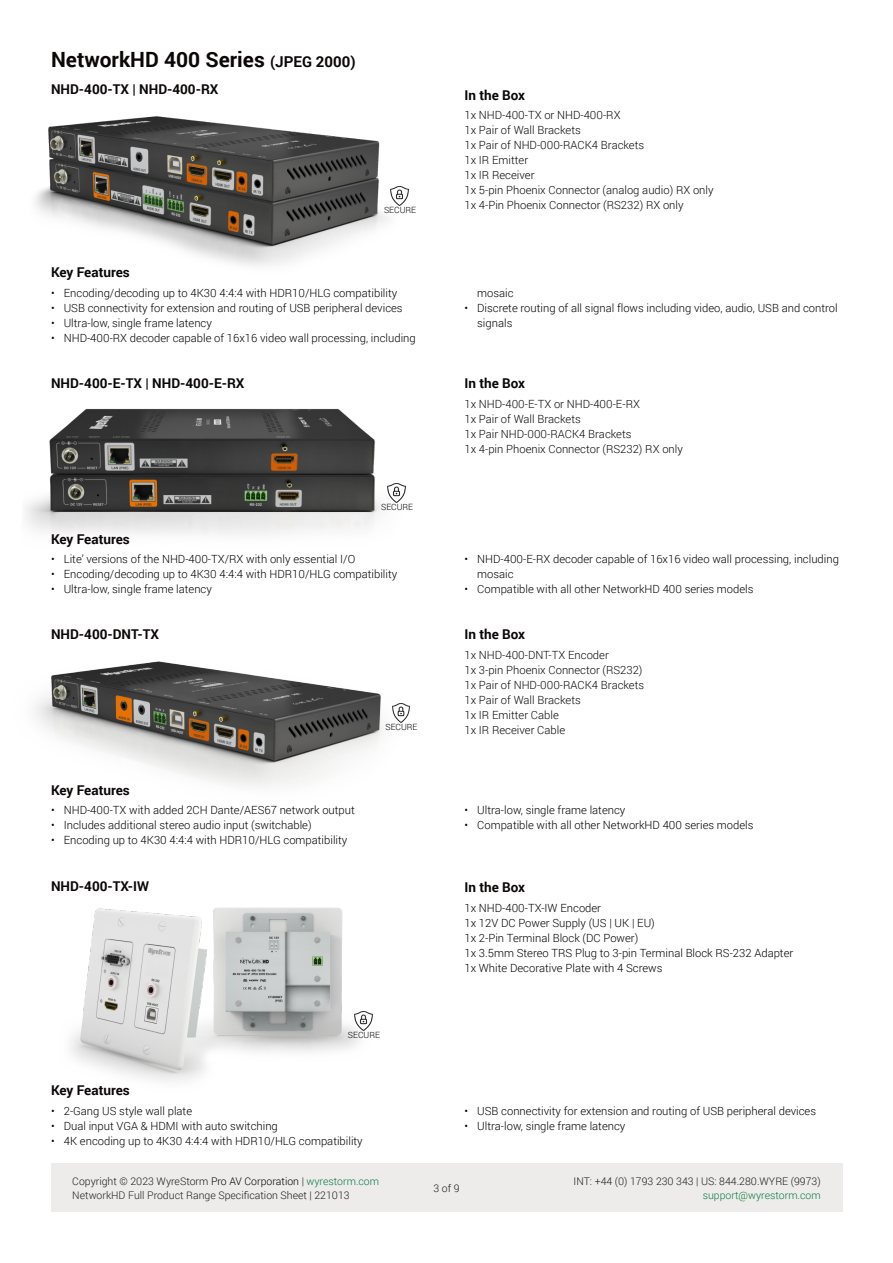
<style>
.page{position:relative;width:893px;height:1263px;background:#fff}
.page>*{position:absolute;margin:0;border:0;box-sizing:border-box;transform-origin:0 0}
.t1{font:700 21px "Roboto";color:#0a0706}
.t2{font:700 13.5px "Roboto";color:#0a0706}
.t3{font:300 11.25px/15px "Roboto";color:#000}
.t4{font:300 11.25px/15px "Roboto";color:#0a0706}
.t5{font:300 11.25px/15px "Roboto";color:#0b0908}
.t6{font:300 10.5px/13.5px "Roboto";color:#1e1c1a}
.t7{font:300 10.5px "Roboto";color:#0b7a3d}
.t8{font:300 8.55px "Roboto";color:#000}
.s1{font-size:15px}
.s2{color:#000}
.s3{color:#077a3d}
.s4{color:#221e1f}
</style>
<div class="page">
<div style="left:51px;top:1164px;width:791px;height:48px;background:#eeeceb"></div>
<img style="left:35px;top:116px;width:374px;height:150px">
<img style="left:25px;top:408px;width:381px;height:127px">
<img style="left:391px;top:186px;width:17px;height:20px">
<img style="left:388px;top:483px;width:17px;height:20px">
<img style="left:35px;top:661px;width:368px;height:126px">
<img style="left:392px;top:703px;width:18px;height:19px">
<img style="left:70px;top:907px;width:303px;height:174px">
<img style="left:355px;top:1011px;width:17px;height:20px">
<h1 class="t1" style="left:51px;top:45px;width:306px">NetworkHD 400 Series <span class="s1">(JPEG 2000)</span></h1>
<p class="t2" style="left:51px;top:80px;width:169px">NHD-400-TX | NHD-400-RX</p>
<p class="t2" style="left:51px;top:263px;width:80px">Key Features</p>
<p class="t8" style="left:384px;top:204px;width:34px">SECURE</p>
<p class="t3" style="left:51px;top:285px;width:348px">• Encoding/decoding up to 4K30 4:4:4 with HDR10/HLG compatibility</p>
<p class="t3" style="left:51px;top:300px;width:353px">• USB connectivity for extension and routing of USB peripheral devices</p>
<p class="t3" style="left:51px;top:315px;width:162px">• Ultra-low, single frame latency</p>
<p class="t3" style="left:51px;top:330px;width:366px">• NHD-400-RX decoder capable of 16x16 video wall processing, including</p>
<p class="t2" style="left:51px;top:374px;width:195px">NHD-400-E-TX | NHD-400-E-RX</p>
<p class="t8" style="left:381px;top:501px;width:34px">SECURE</p>
<p class="t2" style="left:51px;top:529px;width:80px">Key Features</p>
<p class="t3" style="left:51px;top:551px;width:306px">• Lite’ versions of the NHD-400-TX/RX with only essential I/O</p>
<p class="t3" style="left:51px;top:566px;width:348px">• Encoding/decoding up to 4K30 4:4:4 with HDR10/HLG compatibility</p>
<p class="t3" style="left:51px;top:581px;width:162px">• Ultra-low, single frame latency</p>
<p class="t2" style="left:51px;top:625px;width:110px">NHD-400-DNT-TX</p>
<p class="t2" style="left:51px;top:781px;width:80px">Key Features</p>
<p class="t3" style="left:51px;top:802px;width:305px">• NHD-400-TX with added 2CH Dante/AES67 network output</p>
<p class="t3" style="left:51px;top:817px;width:262px">• Includes additional stereo audio input (switchable)</p>
<p class="t3" style="left:51px;top:832px;width:298px">• Encoding up to 4K30 4:4:4 with HDR10/HLG compatibility</p>
<p class="t2" style="left:51px;top:876px;width:100px">NHD-400-TX-IW</p>
<p class="t8" style="left:385px;top:720px;width:34px">SECURE</p>
<p class="t2" style="left:51px;top:1081px;width:80px">Key Features</p>
<p class="t8" style="left:348px;top:1029px;width:34px">SECURE</p>
<p class="t3" style="left:51px;top:1103px;width:143px">• 2-Gang US style wall plate</p>
<p class="t3" style="left:51px;top:1118px;width:228px">• Dual input VGA &amp; HDMI with auto switching</p>
<p class="t3" style="left:51px;top:1133px;width:313px">• 4K encoding up to 4K30 4:4:4 with HDR10/HLG compatibility</p>
<p class="t2" style="left:464px;top:85px;width:62px">In the Box</p>
<p class="t4" style="left:464px;top:107px;width:251px">1x NHD-400-TX or NHD-400-RX<br>1x Pair of Wall Brackets<br>1x Pair of NHD-000-RACK4 Brackets<br>1x IR Emitter<br>1x IR Receiver<br>1x 5-pin Phoenix Connector (analog audio) RX only<br>1x 4-Pin Phoenix Connector (RS232) RX only</p>
<p class="t3" style="left:477px;top:285px;width:38px">mosaic</p>
<p class="t3" style="left:477px;top:300px;width:362px;text-indent:-13px">• Discrete routing of all signal flows including video, audio, USB and control signals</p>
<p class="t2" style="left:464px;top:374px;width:62px">In the Box</p>
<p class="t4" style="left:464px;top:396px;width:220px">1x NHD-400-E-TX or NHD-400-E-RX<br>1x Pair of Wall Brackets<br>1x Pair NHD-000-RACK4 Brackets<br>1x 4-pin Phoenix Connector (RS232) RX only</p>
<p class="t3" style="left:477px;top:551px;width:363px;text-indent:-13px">• NHD-400-E-RX decoder capable of 16x16 video wall processing, including mosaic</p>
<p class="t3" style="left:464px;top:581px;width:291px">• Compatible with all other NetworkHD 400 series models</p>
<p class="t2" style="left:464px;top:625px;width:62px">In the Box</p>
<p class="t5" style="left:464px;top:647px;width:181px">1x NHD-400-DNT-TX Encoder<br>1x 3-pin Phoenix Connector (RS232)<br>1x Pair of NHD-000-RACK4 Brackets<br>1x Pair of Wall Brackets<br>1x IR Emitter Cable<br>1x IR Receiver Cable</p>
<p class="t3" style="left:464px;top:802px;width:162px">• Ultra-low, single frame latency</p>
<p class="t3" style="left:464px;top:817px;width:291px">• Compatible with all other NetworkHD 400 series models</p>
<p class="t2" style="left:464px;top:878px;width:62px">In the Box</p>
<p class="t3" style="left:464px;top:900px;width:330px">1x NHD-400-TX-IW Encoder<br>1x 12V DC Power Supply (US | UK | EU)<br>1x 2-Pin Terminal Block (DC Power)<br>1x 3.5mm Stereo TRS Plug to 3-pin Terminal Block RS-232 Adapter 1x White Decorative Plate with 4 Screws</p>
<p class="t3" style="left:464px;top:1103px;width:353px">• USB connectivity for extension and routing of USB peripheral devices</p>
<p class="t3" style="left:464px;top:1118px;width:162px">• Ultra-low, single frame latency</p>
<p class="t6" style="left:72px;top:1174px;width:308px">Copyright © 2023 WyreStorm <span class="s2">Pro AV Corporation</span> | <span class="s3">wyrestorm.com<br></span><span class="s4">NetworkHD Full Product Range</span> Specification Sheet | 221013</p>
<p class="t6" style="left:574px;top:1174px;width:249px">INT: +44 (0) 1793 230 343 | US: 844.280.WYRE (9973)</p>
<p class="t6" style="left:433px;top:1181px;width:28px">3 of 9</p>
<p class="t7" style="left:703px;top:1187px;width:120px">support@wyrestorm.com</p>
</div>
